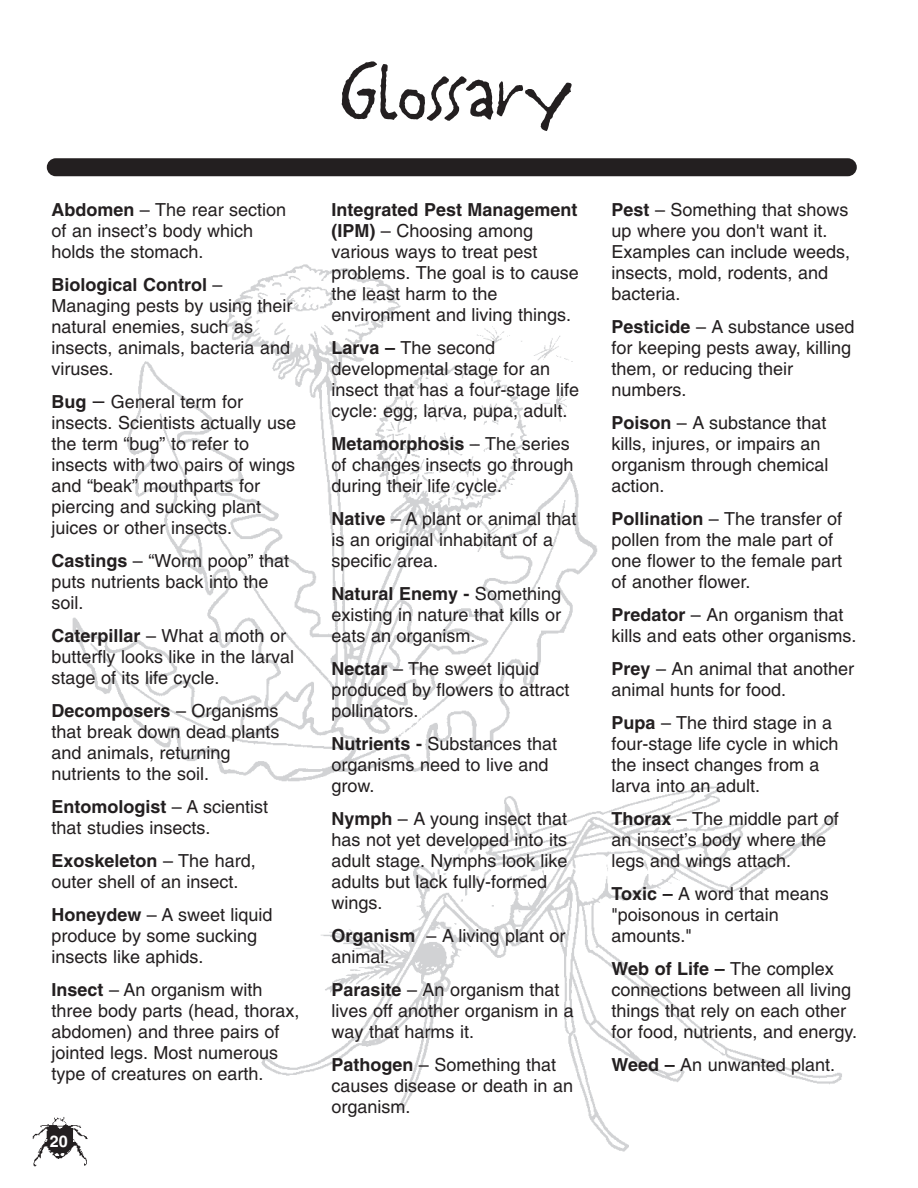
<style>
.page{position:relative;width:918px;height:1188px;background:#fff}
.page>*{position:absolute;margin:0;border:0;box-sizing:border-box;transform-origin:0 0}
.t1{font:90px "Litterbox ICG";letter-spacing:-.045em;color:#231f20}
.t2{font:18px/21px "Helvetica";color:#231f20}
.t3{font:700 16.2px "Helvetica";color:#fff}
.s1{font-weight:700}
.s2{font-size:21px}
</style>
<div class="page">
<img style="left:32px;top:1117px;width:56px;height:50px">
<img style="left:72px;top:264px;width:526px;height:512px">
<img style="left:253px;top:750px;width:589px;height:402px">
<div style="left:47px;top:158px;width:810px;height:18px;background:#231f20;border-radius:9px"></div>
<p class="t2" style="left:51px;top:201px;width:236px"><span class="s1">Abdomen</span> – The rear section of an insect’s body which holds the stomach.</p>
<p class="t2" style="left:51px;top:276px;width:243px"><span class="s1">Biological Control</span> –<br>Managing pests by using their natural enemies, such as insects, animals, bacteria and viruses.</p>
<p class="t2" style="left:51px;top:393px;width:246px"><span class="s1">Bug</span> <span class="s2">–</span> General term for insects. Scientists actually use the term “bug” to refer to insects with two pairs of wings and “beak” mouthparts for piercing and sucking plant juices or other insects.</p>
<p class="t2" style="left:51px;top:552px;width:239px"><span class="s1">Castings</span> – “Worm poop” that puts nutrients back into the soil.</p>
<p class="t2" style="left:51px;top:627px;width:244px"><span class="s1">Caterpillar</span> – What a moth or butterfly looks like in the larval stage of its life cycle.</p>
<p class="t2" style="left:51px;top:702px;width:230px"><span class="s1">Decomposers</span> – Organisms that break down dead plants and animals, returning nutrients to the soil.</p>
<p class="t2" style="left:51px;top:798px;width:218px"><span class="s1">Entomologist</span> – A scientist that studies insects.</p>
<p class="t2" style="left:51px;top:851px;width:206px"><span class="s1">Exoskeleton</span> – The hard, outer shell of an insect.</p>
<p class="t2" style="left:51px;top:905px;width:223px"><span class="s1">Honeydew</span> – A sweet liquid produce by some sucking insects like aphids.</p>
<p class="t2" style="left:51px;top:980px;width:250px"><span class="s1">Insect</span> – An organism with three body parts (head, thorax, abdomen) and three pairs of jointed legs. Most numerous type of creatures on earth.</p>
<p class="t3" style="left:50px;top:1135px;width:20px">20</p>
<h1 class="t1" style="left:338px;top:64px;width:239px">Glossary</h1>
<p class="t2" style="left:331px;top:201px;width:249px"><span class="s1">Integrated Pest Management (IPM)</span> – Choosing among various ways to treat pest problems. The goal is to cause the least harm to the environment and living things.</p>
<p class="t2" style="left:331px;top:339px;width:249px"><span class="s1">Larva –</span> The second developmental stage for an insect that has a four-stage life cycle: egg, larva, pupa, adult.</p>
<p class="t2" style="left:331px;top:435px;width:244px"><span class="s1">Metamorphosis</span> – The series of changes insects go through during their life cycle.</p>
<p class="t2" style="left:331px;top:510px;width:247px"><span class="s1">Native</span> – A plant or animal that is an original inhabitant of a specific area.</p>
<p class="t2" style="left:331px;top:585px;width:231px;text-align:justify"><span class="s1">Natural Enemy -</span> Something existing in nature that kills or eats an organism.</p>
<p class="t2" style="left:331px;top:660px;width:240px"><span class="s1">Nectar</span> – The sweet liquid produced by flowers to attract pollinators.</p>
<p class="t2" style="left:331px;top:734px;width:227px"><span class="s1">Nutrients -</span> Substances that organisms need to live and grow.</p>
<p class="t2" style="left:331px;top:809px;width:238px"><span class="s1">Nymph</span> – A young insect that has not yet developed into its adult stage. Nymphs look like adults but lack fully-formed wings.</p>
<p class="t2" style="left:331px;top:926px;width:236px"><span class="s1">Organism</span> – A living plant or animal.</p>
<p class="t2" style="left:331px;top:980px;width:244px"><span class="s1">Parasite</span> – An organism that lives off another organism in a way that harms it.</p>
<p class="t2" style="left:331px;top:1055px;width:243px"><span class="s1">Pathogen</span> – Something that causes disease or death in an organism.</p>
<p class="t2" style="left:611px;top:201px;width:240px"><span class="s1">Pest</span> – Something that shows up where you don't want it.<br>Examples can include weeds, insects, mold, rodents, and bacteria.</p>
<p class="t2" style="left:611px;top:318px;width:245px"><span class="s1">Pesticide</span> – A substance used for keeping pests away, killing them, or reducing their numbers.</p>
<p class="t2" style="left:611px;top:414px;width:219px"><span class="s1">Poison</span> – A substance that kills, injures, or impairs an organism through chemical action.</p>
<p class="t2" style="left:611px;top:510px;width:232px"><span class="s1">Pollination</span> – The transfer of pollen from the male part of one flower to the female part of another flower.</p>
<p class="t2" style="left:611px;top:606px;width:247px"><span class="s1">Predator</span> – An organism that kills and eats other organisms.</p>
<p class="t2" style="left:611px;top:660px;width:244px"><span class="s1">Prey</span> – An animal that another animal hunts for food.</p>
<p class="t2" style="left:611px;top:713px;width:229px"><span class="s1">Pupa</span> – The third stage in a four-stage life cycle in which the insect changes from a larva into an adult.</p>
<p class="t2" style="left:611px;top:809px;width:229px"><span class="s1">Thorax</span> – The middle part of an insect’s body where the legs and wings attach.</p>
<p class="t2" style="left:611px;top:884px;width:219px"><span class="s1">Toxic –</span> A word that means "poisonous in certain amounts."</p>
<p class="t2" style="left:611px;top:959px;width:247px"><span class="s1">Web of Life –</span> The complex connections between all living things that rely on each other for food, nutrients, and energy.</p>
<p class="t2" style="left:611px;top:1055px;width:225px"><span class="s1">Weed –</span> An unwanted plant.</p>
</div>
